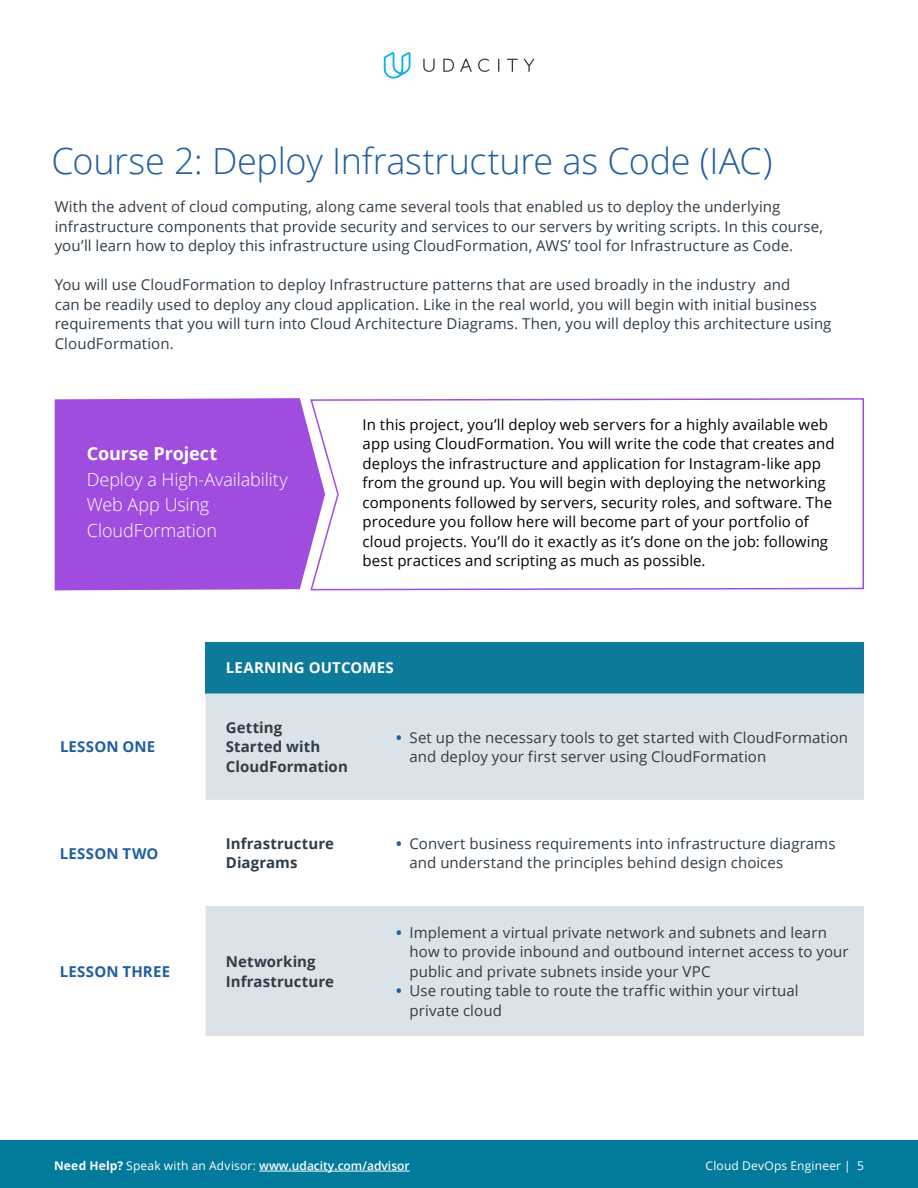
<style>
.page{position:relative;width:918px;height:1188px;background:#fff}
.page>*{position:absolute;margin:0;border:0;box-sizing:border-box;transform-origin:0 0}
.t1{font:300 36px "Open Sans";letter-spacing:-.01em;color:#215e9e}
.t2{font:300 18px/25.5px "Open Sans";letter-spacing:-.005em;color:#fff}
.t3{font:700 18px "Open Sans";letter-spacing:-.005em;color:#fff}
.t4{font:15px/19.5px "Open Sans";letter-spacing:.005em;color:#2e3d49}
.t5{font:15px/19.5px "Open Sans";letter-spacing:.005em;color:#000}
.t6{font:700 15px/19.5px "Open Sans";letter-spacing:.005em;color:#2e3d49}
.t7{font:700 15px "Open Sans";letter-spacing:.015em;color:#215e9e}
.t8{font:700 15px "Open Sans";letter-spacing:.005em;color:#fff}
.t9{font:600 12px "Open Sans";color:#fff}
.t10{font:12px "Open Sans";letter-spacing:.015em;color:#fff}
.s1{font-weight:700;color:#215e9e}
.s2{font-weight:700}
.s3{font-weight:400}
</style>
<div class="page">
<div style="left:0;top:1140px;width:918px;height:48px;background:#017a9b"></div>
<hr style="left:259px;top:1171px;width:151px;height:1px;background:#fff">
<svg style="left:384px;top:52px;width:26px;height:27px"></svg>
<svg style="left:423px;top:59px;width:112px;height:13px"></svg>
<div style="left:206px;top:642px;width:658px;height:51px;background:#0b7a9b"></div>
<svg style="left:206px;top:693px;width:658px;height:343px;fill:#dbe2e8"></svg>
<svg style="left:310px;top:398px;width:554px;height:193px"></svg>
<div style="left:55px;top:398px;width:270px;height:192px;background:#9f4cdf"></div>
<h1 class="t1" style="left:51px;top:137px;width:723px">Course 2: Deploy Infrastructure as Code (IAC)</h1>
<p class="t4" style="left:55px;top:197px;width:770px">With the advent of cloud computing, along came several tools that enabled us to deploy the underlying infrastructure components that provide security and services to our servers by writing scripts. In this course, you’ll learn how to deploy this infrastructure using CloudFormation, AWS’ tool for Infrastructure as Code.</p>
<p class="t4" style="left:55px;top:275px;width:778px">You will use CloudFormation to deploy Infrastructure patterns that are used broadly in the industry and<br>can be readily used to deploy any cloud application. Like in the real world, you will begin with initial business requirements that you will turn into Cloud Architecture Diagrams. Then, you will deploy this architecture using CloudFormation.</p>
<p class="t3" style="left:87px;top:441px;width:132px">Course Project</p>
<p class="t2" style="left:87px;top:466px;width:203px">Deploy a High-Availability<br>Web App Using<br>CloudFormation</p>
<p class="t5" style="left:363px;top:414px;width:474px">In this project, you’ll deploy web servers for a highly available web app using CloudFormation. You will write the code that creates and deploys the infrastructure and application for Instagram-like app from the ground up. You will begin with deploying the networking components followed by servers, security roles, and software. The procedure you follow here will become part of your portfolio of cloud projects. You’ll do it exactly as it’s done on the job: following best practices and scripting as much as possible.</p>
<p class="t7" style="left:60px;top:736px;width:97px">LESSON ONE</p>
<p class="t8" style="left:226px;top:657px;width:169px">LEARNING OUTCOMES</p>
<p class="t6" style="left:226px;top:717px;width:124px">Getting<br>Started with<br>CloudFormation</p>
<p class="t4" style="left:410px;top:727px;width:440px;text-indent:-14px"><span class="s1">•</span> Set up the necessary tools to get started with CloudFormation and deploy your first server using CloudFormation</p>
<p class="t7" style="left:60px;top:843px;width:100px">LESSON TWO</p>
<p class="t6" style="left:226px;top:833px;width:110px">Infrastructure<br>Diagrams</p>
<p class="t4" style="left:410px;top:833px;width:427px;text-indent:-14px"><span class="s1">•</span> Convert business requirements into infrastructure diagrams and understand the principles behind design choices</p>
<p class="t7" style="left:60px;top:961px;width:112px">LESSON THREE</p>
<p class="t6" style="left:226px;top:952px;width:110px">Networking<br>Infrastructure</p>
<p class="t4" style="left:410px;top:922px;width:440px;text-indent:-14px"><span class="s1">•</span> Implement a virtual private network and subnets and learn how to provide inbound and outbound internet access to your public and private subnets inside your VPC</p>
<p class="t4" style="left:410px;top:981px;width:391px;text-indent:-14px"><span class="s1">•</span> Use routing table to route the traffic within your virtual private cloud</p>
<p class="t9" style="left:54px;top:1158px;width:357px"><span class="s2">Need Help?</span> <span class="s3">Speak with an Advisor:</span> www.udacity.com/advisor</p>
<p class="t10" style="left:706px;top:1158px;width:160px">Cloud DevOps Engineer | 5</p>
</div>
